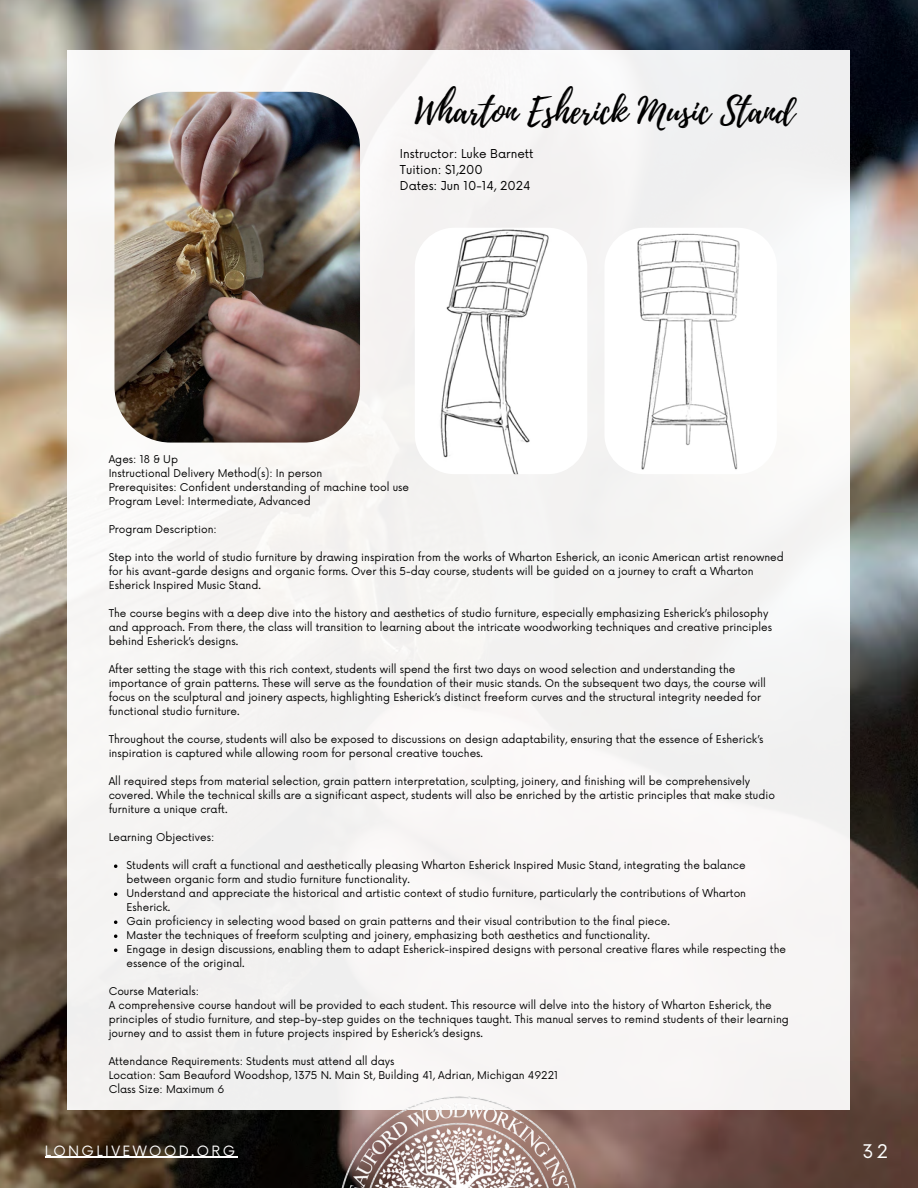
<style>
.page{position:relative;width:918px;height:1188px;background:#fff}
.page>*{position:absolute;margin:0;border:0;box-sizing:border-box;transform-origin:0 0}
.t1{font:35.25px "Playlist Script";color:#000}
.t2{font:18.3px "Now";color:#fff}
.t3{font:13.8px "Now";letter-spacing:.17em;color:#fff}
.t4{font:12px "Now";color:#000}
.t5{font:10.5px/14px "Now";color:#000}
</style>
<div class="page">
<img style="left:0;top:0;width:918px;height:1188px">
<div style="left:68px;top:51px;width:782px;height:1059px;background:#f6f4f4"></div>
<img style="left:331px;top:1096px;width:256px;height:92px">
<img style="left:114px;top:92px;width:246px;height:351px;border-radius:56px">
<hr style="left:45px;top:1157px;width:193px;height:1px;background:#fff">
<svg style="left:114px;top:864px;width:3px;height:4px"></svg>
<svg style="left:114px;top:892px;width:3px;height:4px"></svg>
<svg style="left:114px;top:920px;width:3px;height:4px"></svg>
<svg style="left:114px;top:934px;width:3px;height:4px"></svg>
<svg style="left:114px;top:948px;width:3px;height:4px"></svg>
<img style="left:415px;top:228px;width:172px;height:246px;border-radius:39px">
<img style="left:604px;top:228px;width:173px;height:246px;border-radius:39px">
<p class="t1" style="left:415px;top:86px;width:381px">Wharton Esherick Music Stand</p>
<p class="t4" style="left:400px;top:147px;width:135px">Instructor: Luke Barnett</p>
<p class="t4" style="left:400px;top:163px;width:84px">Tuition: $1,200</p>
<p class="t4" style="left:400px;top:179px;width:132px">Dates: Jun 10-14, 2024</p>
<p class="t5" style="left:109px;top:453px;width:71px">Ages: 18 &amp; Up</p>
<p class="t5" style="left:109px;top:467px;width:215px">Instructional Delivery Method(s): In person</p>
<p class="t5" style="left:109px;top:481px;width:302px">Prerequisites: Confident understanding of machine tool use</p>
<p class="t5" style="left:109px;top:495px;width:204px">Program Level: Intermediate, Advanced</p>
<p class="t5" style="left:109px;top:523px;width:110px">Program Description:</p>
<p class="t5" style="left:109px;top:551px;width:677px">Step into the world of studio furniture by drawing inspiration from the works of Wharton Esherick, an iconic American artist renowned for his avant-garde designs and organic forms. Over this 5-day course, students will be guided on a journey to craft a Wharton<br>Esherick Inspired Music Stand.</p>
<p class="t5" style="left:109px;top:607px;width:665px">The course begins with a deep dive into the history and aesthetics of studio furniture, especially emphasizing Esherick’s philosophy and approach. From there, the class will transition to learning about the intricate woodworking techniques and creative principles behind Esherick’s designs.</p>
<p class="t5" style="left:109px;top:663px;width:659px">After setting the stage with this rich context, students will spend the first two days on wood selection and understanding the importance of grain patterns. These will serve as the foundation of their music stands. On the subsequent two days, the course will focus on the sculptural and joinery aspects, highlighting Esherick’s distinct freeform curves and the structural integrity needed for functional studio furniture.</p>
<p class="t5" style="left:109px;top:733px;width:656px">Throughout the course, students will also be exposed to discussions on design adaptability, ensuring that the essence of Esherick’s inspiration is captured while allowing room for personal creative touches.</p>
<p class="t5" style="left:109px;top:775px;width:668px">All required steps from material selection, grain pattern interpretation, sculpting, joinery, and finishing will be comprehensively covered. While the technical skills are a significant aspect, students will also be enriched by the artistic principles that make studio furniture a unique craft.</p>
<p class="t5" style="left:109px;top:831px;width:107px">Learning Objectives:</p>
<p class="t5" style="left:127px;top:859px;width:621px">Students will craft a functional and aesthetically pleasing Wharton Esherick Inspired Music Stand, integrating the balance between organic form and studio furniture functionality.</p>
<p class="t5" style="left:127px;top:887px;width:621px">Understand and appreciate the historical and artistic context of studio furniture, particularly the contributions of Wharton<br>Esherick.</p>
<p class="t5" style="left:127px;top:915px;width:545px">Gain proficiency in selecting wood based on grain patterns and their visual contribution to the final piece.</p>
<p class="t5" style="left:127px;top:929px;width:525px">Master the techniques of freeform sculpting and joinery, emphasizing both aesthetics and functionality.</p>
<p class="t5" style="left:127px;top:943px;width:661px">Engage in design discussions, enabling them to adapt Esherick-inspired designs with personal creative flares while respecting the essence of the original.</p>
<p class="t5" style="left:109px;top:985px;width:92px">Course Materials:</p>
<p class="t5" style="left:109px;top:999px;width:682px">A comprehensive course handout will be provided to each student. This resource will delve into the history of Wharton Esherick, the principles of studio furniture, and step-by-step guides on the techniques taught. This manual serves to remind students of their learning journey and to assist them in future projects inspired by Esherick’s designs.</p>
<p class="t5" style="left:109px;top:1055px;width:287px">Attendance Requirements: Students must attend all days</p>
<p class="t5" style="left:109px;top:1069px;width:451px">Location: Sam Beauford Woodshop, 1375 N. Main St, Building 41, Adrian, Michigan 49221</p>
<p class="t5" style="left:109px;top:1083px;width:117px">Class Size: Maximum 6</p>
<p class="t3" style="left:45px;top:1143px;width:192px">LONGLIVEWOOD.ORG</p>
<p class="t2" style="left:863px;top:1141px;width:27px">32</p>
</div>
